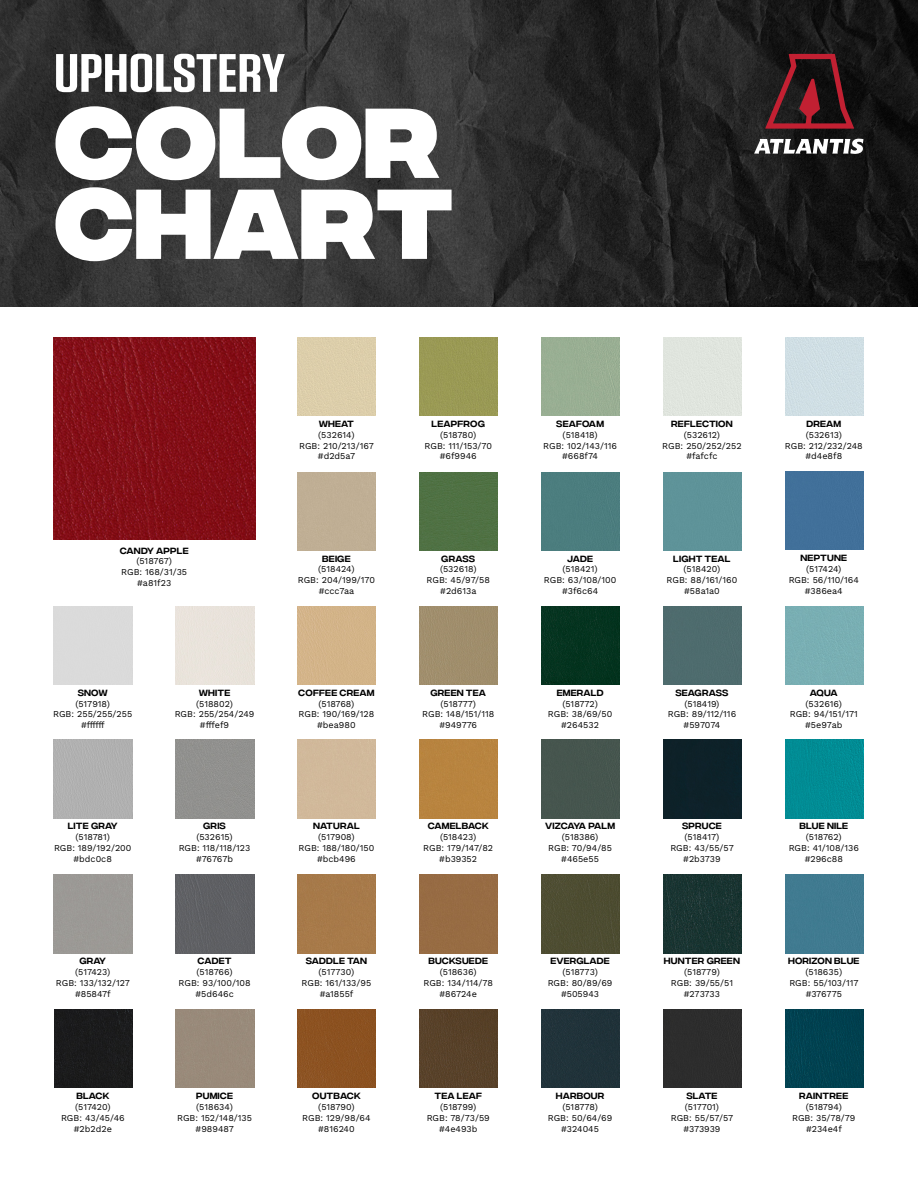
<style>
.page{position:relative;width:918px;height:1188px;background:#fff}
.page>*{position:absolute;margin:0;border:0;box-sizing:border-box;transform-origin:0 0}
.t1{font:800 99px/81px "Integral CF";color:#fff}
.t2{font:600 54px "Tungsten";color:#fff;scale:1.25 1}
.t3{font:9px/10.8px "Work Sans";color:#000;text-align:center}
.t4{font:9px "Integral CF";letter-spacing:.02em;color:#000}
.t5{font:9px "Integral CF";letter-spacing:-.005em;color:#000}
</style>
<div class="page">
<img style="left:0;top:0;width:918px;height:307px">
<svg style="left:765px;top:54px;width:89px;height:75px;background:#45181d"></svg>
<svg style="left:754px;top:139px;width:109px;height:15px"></svg>
<div style="left:54px;top:740px;width:78px;height:78px;background:#b0b0b0"></div>
<div style="left:176px;top:740px;width:78px;height:78px;background:#91918e"></div>
<div style="left:176px;top:875px;width:78px;height:78px;background:#5f6064"></div>
<div style="left:54px;top:1010px;width:78px;height:78px;background:#1b1b1c"></div>
<div style="left:298px;top:875px;width:78px;height:78px;background:#a77a49"></div>
<div style="left:298px;top:1010px;width:78px;height:78px;background:#8c5221"></div>
<div style="left:419px;top:1010px;width:79px;height:78px;background:#574129"></div>
<div style="left:298px;top:338px;width:78px;height:78px;background:#dcceaa"></div>
<div style="left:298px;top:606px;width:78px;height:79px;background:#d3b488"></div>
<div style="left:419px;top:740px;width:79px;height:78px;background:#b8843f"></div>
<div style="left:419px;top:875px;width:79px;height:78px;background:#976c43"></div>
<div style="left:419px;top:606px;width:79px;height:79px;background:#a08e6c"></div>
<div style="left:419px;top:338px;width:79px;height:78px;background:#9a9a55"></div>
<div style="left:419px;top:472px;width:79px;height:78px;background:#4f7144"></div>
<div style="left:541px;top:606px;width:79px;height:79px;background:#05331f"></div>
<div style="left:541px;top:740px;width:79px;height:78px;background:#46554e"></div>
<div style="left:541px;top:875px;width:79px;height:78px;background:#4d4d31"></div>
<div style="left:541px;top:1010px;width:79px;height:78px;background:#203239"></div>
<div style="left:541px;top:338px;width:79px;height:78px;background:#99ae93"></div>
<div style="left:541px;top:472px;width:79px;height:78px;background:#4b7d7e"></div>
<div style="left:663px;top:606px;width:78px;height:79px;background:#4e6b6e"></div>
<div style="left:663px;top:740px;width:78px;height:78px;background:#0d2129"></div>
<img style="left:663px;top:875px;width:78px;height:78px">
<div style="left:663px;top:1010px;width:78px;height:78px;background:#2d2d2d"></div>
<div style="left:663px;top:338px;width:78px;height:78px;background:#e0e5de"></div>
<div style="left:663px;top:472px;width:78px;height:78px;background:#5e9399"></div>
<div style="left:785px;top:606px;width:78px;height:79px;background:#79afb3"></div>
<div style="left:785px;top:740px;width:78px;height:78px;background:#018c94"></div>
<div style="left:785px;top:875px;width:78px;height:78px;background:#407b90"></div>
<div style="left:785px;top:1010px;width:78px;height:78px;background:#014150"></div>
<div style="left:785px;top:338px;width:78px;height:78px;background:#d0dfe4"></div>
<div style="left:785px;top:472px;width:78px;height:78px;background:#41709a"></div>
<img style="left:53px;top:337px;width:202px;height:202px">
<h2 class="t2" style="left:54px;top:45px;width:186px">UPHOLSTERY</h2>
<h1 class="t1" style="left:54px;top:111px;width:401px">COLOR<br>CHART</h1>
<p class="t4" style="left:319px;top:419px;width:37px">WHEAT</p>
<p class="t3" style="left:299px;top:430px;width:76px">(532614)<br>RGB: 210/213/167 #d2d5a7</p>
<p class="t4" style="left:432px;top:419px;width:55px">LEAPFROG</p>
<p class="t3" style="left:425px;top:430px;width:69px">(518780)<br>RGB: 111/153/70 #6f9946</p>
<p class="t4" style="left:556px;top:419px;width:49px">SEAFOAM</p>
<p class="t3" style="left:543px;top:430px;width:75px">(518418)<br>RGB: 102/143/116 #668f74</p>
<p class="t4" style="left:671px;top:419px;width:63px">REFLECTION</p>
<p class="t3" style="left:662px;top:430px;width:81px">(532612)<br>RGB: 250/252/252 #fafcfc</p>
<p class="t4" style="left:806px;top:419px;width:36px">DREAM</p>
<p class="t3" style="left:785px;top:430px;width:79px">(532613)<br>RGB: 212/232/248 #d4e8f8</p>
<p class="t4" style="left:120px;top:545px;width:70px">CANDY APPLE</p>
<p class="t3" style="left:121px;top:556px;width:67px">(518767)<br>RGB: 168/31/35 #a81f23</p>
<p class="t4" style="left:322px;top:553px;width:30px">BEIGE</p>
<p class="t3" style="left:298px;top:564px;width:79px">(518424)<br>RGB: 204/199/170 #ccc7aa</p>
<p class="t4" style="left:441px;top:553px;width:35px">GRASS</p>
<p class="t3" style="left:427px;top:564px;width:65px">(532618)<br>RGB: 45/97/58 #2d613a</p>
<p class="t4" style="left:567px;top:553px;width:27px">JADE</p>
<p class="t3" style="left:544px;top:564px;width:74px">(518421)<br>RGB: 63/108/100 #3f6c64</p>
<p class="t4" style="left:673px;top:553px;width:59px">LIGHT TEAL</p>
<p class="t3" style="left:667px;top:564px;width:72px">(518420)<br>RGB: 88/161/160 #58a1a0</p>
<p class="t4" style="left:801px;top:553px;width:48px">NEPTUNE</p>
<p class="t3" style="left:789px;top:564px;width:72px">(517424)<br>RGB: 56/110/164 #386ea4</p>
<p class="t4" style="left:78px;top:688px;width:31px">SNOW</p>
<p class="t3" style="left:53px;top:698px;width:81px">(517918)<br>RGB: 255/255/255 #ffffff</p>
<p class="t4" style="left:199px;top:688px;width:33px">WHITE</p>
<p class="t3" style="left:175px;top:698px;width:81px">(518802)<br>RGB: 255/254/249 #fffef9</p>
<p class="t4" style="left:298px;top:688px;width:78px">COFFEE CREAM</p>
<p class="t3" style="left:299px;top:698px;width:77px">(518768)<br>RGB: 190/169/128 #bea980</p>
<p class="t4" style="left:431px;top:688px;width:57px">GREEN TEA</p>
<p class="t3" style="left:422px;top:698px;width:73px">(518777)<br>RGB: 148/151/118 #949776</p>
<p class="t4" style="left:557px;top:688px;width:48px">EMERALD</p>
<p class="t3" style="left:548px;top:698px;width:66px">(518772)<br>RGB: 38/69/50 #264532</p>
<p class="t4" style="left:675px;top:688px;width:55px">SEAGRASS</p>
<p class="t3" style="left:668px;top:698px;width:70px">(518419)<br>RGB: 89/112/116 #597074</p>
<p class="t4" style="left:810px;top:688px;width:29px">AQUA</p>
<p class="t3" style="left:790px;top:698px;width:70px">(532616)<br>RGB: 94/151/171 #5e97ab</p>
<p class="t4" style="left:68px;top:821px;width:52px">LITE GRAY</p>
<p class="t3" style="left:54px;top:832px;width:79px">(518781)<br>RGB: 189/192/200 #bdc0c8</p>
<p class="t4" style="left:203px;top:821px;width:24px">GRIS</p>
<p class="t3" style="left:179px;top:832px;width:73px">(532615)<br>RGB: 118/118/123 #76767b</p>
<p class="t4" style="left:313px;top:821px;width:48px">NATURAL</p>
<p class="t3" style="left:299px;top:832px;width:77px">(517908)<br>RGB: 188/180/150 #bcb496</p>
<p class="t4" style="left:428px;top:821px;width:63px">CAMELBACK</p>
<p class="t3" style="left:423px;top:832px;width:71px">(518423)<br>RGB: 179/147/82 #b39352</p>
<p class="t5" style="left:545px;top:821px;width:71px">VIZCAYA PALM</p>
<p class="t3" style="left:548px;top:832px;width:65px">(518386)<br>RGB: 70/94/85 #465e55</p>
<p class="t4" style="left:682px;top:821px;width:41px">SPRUCE</p>
<p class="t3" style="left:670px;top:832px;width:65px">(518417)<br>RGB: 43/55/57 #2b3739</p>
<p class="t4" style="left:799px;top:821px;width:50px">BLUE NILE</p>
<p class="t3" style="left:789px;top:832px;width:72px">(518762)<br>RGB: 41/108/136 #296c88</p>
<p class="t4" style="left:79px;top:956px;width:28px">GRAY</p>
<p class="t3" style="left:56px;top:967px;width:75px">(517423)<br>RGB: 133/132/127 #85847f</p>
<p class="t4" style="left:198px;top:956px;width:36px">CADET</p>
<p class="t3" style="left:179px;top:967px;width:74px">(518766)<br>RGB: 93/100/108 #5d646c</p>
<p class="t4" style="left:306px;top:956px;width:63px">SADDLE TAN</p>
<p class="t3" style="left:302px;top:967px;width:71px">(517730)<br>RGB: 161/133/95 #a1855f</p>
<p class="t4" style="left:428px;top:956px;width:61px">BUCKSUEDE</p>
<p class="t3" style="left:423px;top:967px;width:71px">(518636)<br>RGB: 134/114/78 #86724e</p>
<p class="t4" style="left:550px;top:956px;width:61px">EVERGLADE</p>
<p class="t3" style="left:548px;top:967px;width:66px">(518773)<br>RGB: 80/89/69 #505943</p>
<p class="t4" style="left:664px;top:956px;width:78px">HUNTER GREEN</p>
<p class="t3" style="left:671px;top:967px;width:64px">(518779)<br>RGB: 39/55/51 #273733</p>
<p class="t4" style="left:788px;top:956px;width:73px">HORIZON BLUE</p>
<p class="t3" style="left:789px;top:967px;width:71px">(518635)<br>RGB: 55/103/117 #376775</p>
<p class="t4" style="left:76px;top:1091px;width:35px">BLACK</p>
<p class="t3" style="left:61px;top:1102px;width:65px">(517420)<br>RGB: 43/45/46 #2b2d2e</p>
<p class="t4" style="left:196px;top:1091px;width:38px">PUMICE</p>
<p class="t3" style="left:177px;top:1102px;width:76px">(518634)<br>RGB: 152/148/135 #989487</p>
<p class="t4" style="left:312px;top:1091px;width:50px">OUTBACK</p>
<p class="t3" style="left:302px;top:1102px;width:70px">(518790)<br>RGB: 129/98/64 #816240</p>
<p class="t4" style="left:434px;top:1091px;width:49px">TEA LEAF</p>
<p class="t3" style="left:427px;top:1102px;width:65px">(518799)<br>RGB: 78/73/59 #4e493b</p>
<p class="t4" style="left:556px;top:1091px;width:50px">HARBOUR</p>
<p class="t3" style="left:548px;top:1102px;width:66px">(518778)<br>RGB: 50/64/69 #324045</p>
<p class="t4" style="left:686px;top:1091px;width:33px">SLATE</p>
<p class="t3" style="left:671px;top:1102px;width:64px">(517701)<br>RGB: 55/57/57 #373939</p>
<p class="t4" style="left:799px;top:1091px;width:51px">RAINTREE</p>
<p class="t3" style="left:792px;top:1102px;width:65px">(518794)<br>RGB: 35/78/79 #234e4f</p>
</div>
